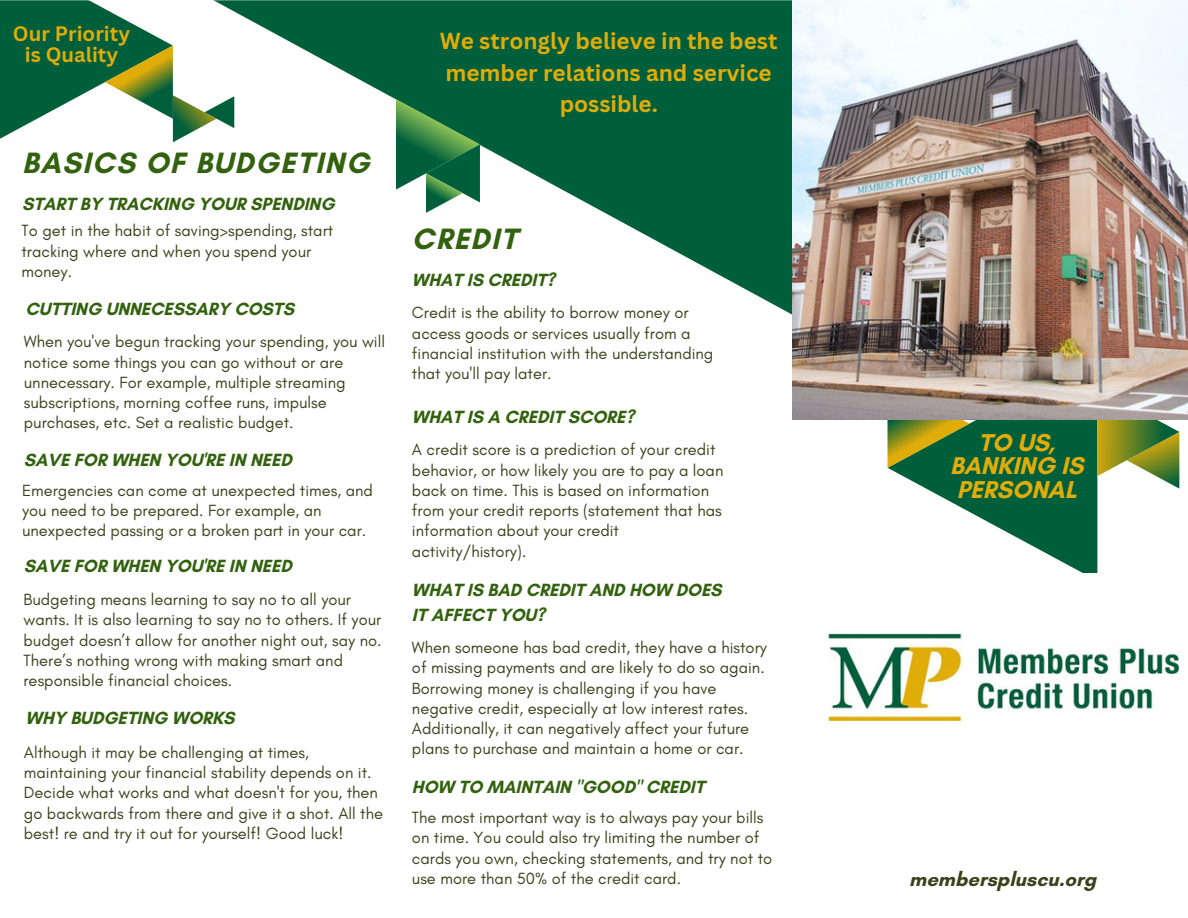
<style>
.page{position:relative;width:1188px;height:918px;background:#fff}
.page>*{position:absolute;margin:0;border:0;box-sizing:border-box;transform-origin:0 0}
.t1{font:700 30px "Glacial Indifference";letter-spacing:.05em;color:#32620e}
.t2{font:700 24.9px/23.7px "Glacial Indifference";color:#e1ac09;text-align:center}
.t3{font:700 22.5px/31.5px "Canva Sans";color:#e1ac09;text-align:center}
.t4{font:700 20.4px/20.2px "Canva Sans";color:#e1ac09;text-align:center}
.t5{font:700 20.25px "Glacial Indifference";color:#3a421b}
.t6{font:700 18px/24.8px "Glacial Indifference";color:#32620e}
.t7{font:16.5px/20.2px "Glacial Indifference";color:#3a421b}
</style>
<div class="page">
<svg style="left:888px;top:420px;width:209px;height:153px;fill:#005f3b"></svg>
<svg style="left:887px;top:420px;width:82px;height:48px;background:#5f8028"></svg>
<svg style="left:1097px;top:420px;width:82px;height:69px"></svg>
<svg style="left:0;top:0;width:204px;height:142px"></svg>
<svg style="left:204px;top:0;width:588px;height:315px;fill:#005f3b"></svg>
<svg style="left:396px;top:99px;width:84px;height:114px"></svg>
<img style="left:792px;top:0;width:396px;height:420px">
<img style="left:828px;top:633px;width:352px;height:89px">
<p class="t4" style="left:13px;top:23px;width:119px">Our Priority is Quality</p>
<p class="t1" style="left:22px;top:145px;width:349px">BASICS OF BUDGETING</p>
<p class="t6" style="left:22px;top:192px;width:314px">START BY TRACKING YOUR SPENDING</p>
<p class="t7" style="left:22px;top:220px;width:313px">To get in the habit of saving&gt;spending, start tracking where and when you spend your money.</p>
<p class="t6" style="left:26px;top:296px;width:270px">CUTTING UNNECESSARY COSTS</p>
<p class="t7" style="left:24px;top:331px;width:363px">When you've begun tracking your spending, you will notice some things you can go without or are unnecessary. For example, multiple streaming subscriptions, morning coffee runs, impulse purchases, etc. Set a realistic budget.</p>
<p class="t6" style="left:24px;top:448px;width:269px">SAVE FOR WHEN YOU'RE IN NEED</p>
<p class="t7" style="left:22px;top:480px;width:352px">Emergencies can come at unexpected times, and you need to be prepared. For example, an unexpected passing or a broken part in your car.</p>
<p class="t6" style="left:24px;top:553px;width:269px">SAVE FOR WHEN YOU'RE IN NEED</p>
<p class="t7" style="left:24px;top:589px;width:360px">Budgeting means learning to say no to all your wants. It is also learning to say no to others. If your budget doesn’t allow for another night out, say no.<br>There’s nothing wrong with making smart and responsible financial choices.</p>
<p class="t6" style="left:26px;top:705px;width:210px">WHY BUDGETING WORKS</p>
<p class="t7" style="left:24px;top:742px;width:361px">Although it may be challenging at times, maintaining your financial stability depends on it.<br>Decide what works and what doesn't for you, then go backwards from there and give it a shot. All the best! re and try it out for yourself! Good luck!</p>
<p class="t3" style="left:440px;top:25px;width:339px">We strongly believe in the best member relations and service possible.</p>
<p class="t1" style="left:412px;top:220px;width:107px">CREDIT</p>
<p class="t6" style="left:412px;top:267px;width:145px">WHAT IS CREDIT?</p>
<p class="t7" style="left:412px;top:302px;width:303px">Credit is the ability to borrow money or access goods or services usually from a financial institution with the understanding that you'll pay later.</p>
<p class="t6" style="left:412px;top:404px;width:224px">WHAT IS A CREDIT SCORE?</p>
<p class="t7" style="left:412px;top:439px;width:313px">A credit score is a prediction of your credit behavior, or how likely you are to pay a loan back on time. This is based on information from your credit reports (statement that has information about your credit</p>
<p class="t7" style="left:412px;top:541px;width:116px">activity/history).</p>
<p class="t6" style="left:412px;top:577px;width:311px">WHAT IS BAD CREDIT AND HOW DOES<br>IT AFFECT YOU?</p>
<p class="t7" style="left:412px;top:637px;width:356px">When someone has bad credit, they have a history of missing payments and are likely to do so again.<br>Borrowing money is challenging if you have negative credit, especially at low interest rates.<br>Additionally, it can negatively affect your future plans to purchase and maintain a home or car.</p>
<p class="t6" style="left:412px;top:775px;width:294px">HOW TO MAINTAIN "GOOD" CREDIT</p>
<p class="t7" style="left:412px;top:807px;width:362px">The most important way is to always pay your bills on time. You could also try limiting the number of cards you own, checking statements, and try not to use more than 50% of the credit card.</p>
<p class="t2" style="left:950px;top:430px;width:135px">TO US,<br>BANKING IS<br>PERSONAL</p>
<p class="t5" style="left:909px;top:867px;width:188px">memberspluscu.org</p>
</div>
